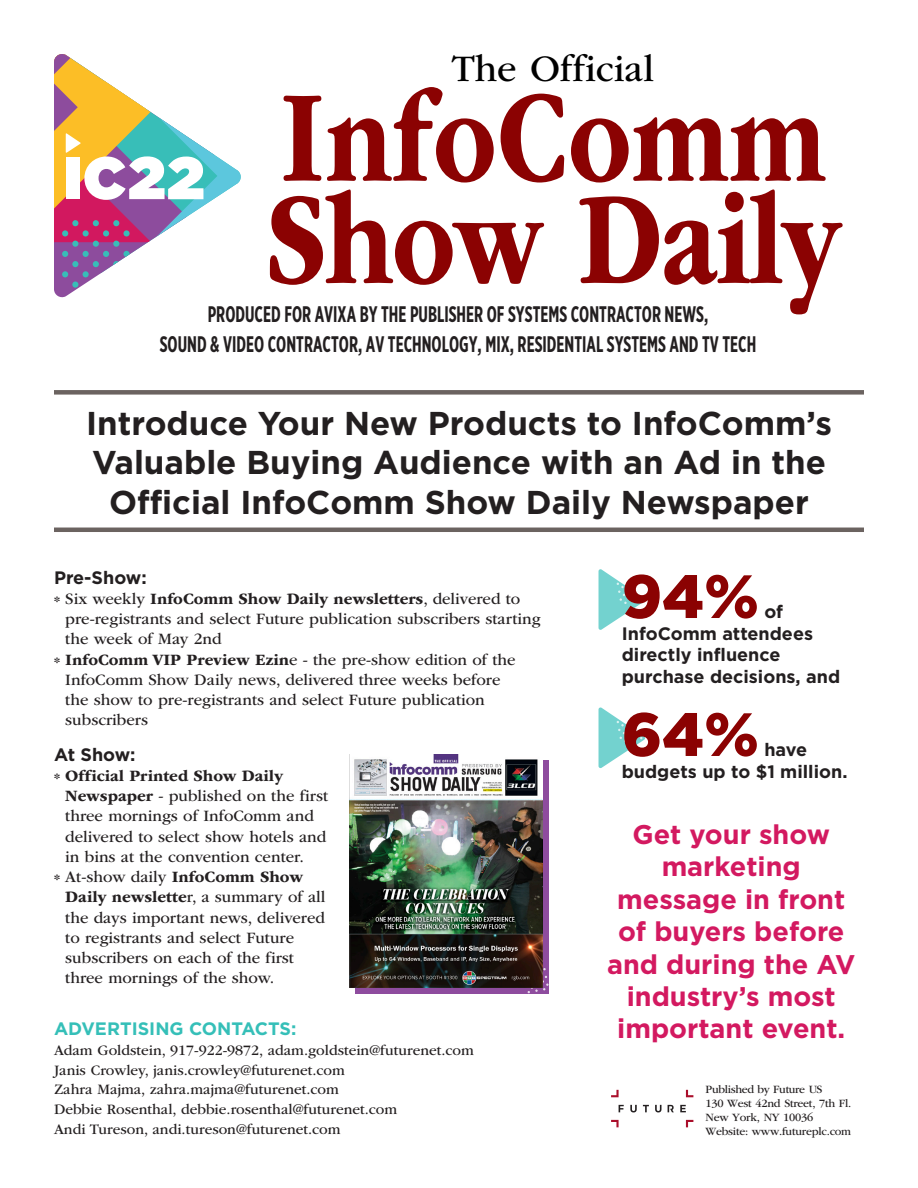
<style>
.page{position:relative;width:918px;height:1188px;background:#fff}
.page>*{position:absolute;margin:0;border:0;box-sizing:border-box;transform-origin:0 0}
.t1{font:700 136.35px "ITC Garamond Std";letter-spacing:-.01em;color:#8b0202;scale:.79 1}
.t2{font:900 60.9px "Gotham";color:#8b0202}
.t3{font:39px "ITC Garamond Std";color:#000}
.t4{font:700 33px/39.6px "Gotham";color:#231f20;text-align:center}
.t5{font:700 27px/32.4px "Gotham";color:#d31960;text-align:center}
.t6{font:700 22.5px/30px "Gotham X Narrow";color:#231f20;text-align:center;scale:.78 1}
.t7{font:700 18px/21.6px "Gotham";color:#231f20}
.t8{font:700 18px "Gotham";color:#35bfb8}
.t9{font:16.5px/20.2px "ITC Garamond Std";color:#231f20}
.t10{font:15px "ITC Garamond Std";color:#231f20}
.t11{font:11.7px/14.2px "ITC Garamond Std";letter-spacing:-.02em;color:#231f20}
.s1{font-weight:700}
</style>
<div class="page">
<svg style="left:54px;top:54px;width:187px;height:234px"></svg>
<div style="left:54px;top:390px;width:810px;height:5px;background:#6b6360"></div>
<hr style="left:54px;top:528px;width:810px;height:4px;background:#6b6360">
<svg style="left:599px;top:569px;width:46px;height:61px"></svg>
<svg style="left:599px;top:707px;width:46px;height:61px"></svg>
<div style="left:355px;top:760px;width:194px;height:233px;background:#8e4c9e"></div>
<svg style="left:527px;top:968px;width:22px;height:25px"></svg>
<img style="left:350px;top:754px;width:193px;height:233px">
<svg style="left:611px;top:1090px;width:8px;height:7px"></svg>
<svg style="left:611px;top:1120px;width:8px;height:7px"></svg>
<svg style="left:686px;top:1120px;width:7px;height:7px"></svg>
<svg style="left:686px;top:1090px;width:7px;height:7px"></svg>
<svg style="left:619px;top:1105px;width:5px;height:7px"></svg>
<svg style="left:630px;top:1105px;width:7px;height:7px"></svg>
<svg style="left:643px;top:1105px;width:6px;height:7px"></svg>
<svg style="left:680px;top:1105px;width:6px;height:7px"></svg>
<svg style="left:668px;top:1105px;width:6px;height:7px"></svg>
<svg style="left:655px;top:1105px;width:7px;height:7px"></svg>
<p class="t3" style="left:452px;top:48px;width:204px">The Official</p>
<p class="t1" style="left:280px;top:61px;width:693px">InfoComm</p>
<p class="t1" style="left:265px;top:163px;width:730px">Show Daily</p>
<p class="t6" style="left:160px;top:299px;width:766px">PRODUCED FOR AVIXA BY THE PUBLISHER OF SYSTEMS CONTRACTOR NEWS,<br>SOUND &amp; VIDEO CONTRACTOR, AV TECHNOLOGY, MIX, RESIDENTIAL SYSTEMS AND TV TECH</p>
<p class="t4" style="left:86px;top:403px;width:747px">Introduce Your New Products to InfoComm’s<br>Valuable Buying Audience with an Ad in the<br>Official InfoComm Show Daily Newspaper</p>
<p class="t7" style="left:54px;top:566px;width:94px">Pre-Show:</p>
<p class="t9" style="left:65px;top:589px;width:477px;text-indent:-11px">* Six weekly <span class="s1">InfoComm Show Daily newsletters</span>, delivered to pre-registrants and select Future publication subscribers starting the week of May 2nd</p>
<p class="t9" style="left:65px;top:649px;width:452px;text-indent:-11px">* <span class="s1">InfoComm VIP Preview Ezin</span>e - the pre-show edition of the InfoComm Show Daily news, delivered three weeks before the show to pre-registrants and select Future publication subscribers</p>
<p class="t7" style="left:54px;top:743px;width:83px">At Show:</p>
<p class="t9" style="left:65px;top:766px;width:264px;text-indent:-11px">* <span class="s1">Official Printed Show Daily<br>Newspaper</span> - published on the first three mornings of InfoComm and delivered to select show hotels and in bins at the convention center.</p>
<p class="t9" style="left:65px;top:867px;width:262px;text-indent:-11px">* At-show daily <span class="s1">InfoComm Show<br>Daily newslette</span>r, a summary of all the days important news, delivered to registrants and select Future subscribers on each of the first three mornings of the show.</p>
<p class="t8" style="left:54px;top:1017px;width:244px">ADVERTISING CONTACTS:</p>
<p class="t10" style="left:54px;top:1042px;width:421px">Adam Goldstein, 917-922-9872, adam.goldstein@futurenet.com</p>
<p class="t10" style="left:54px;top:1062px;width:292px">Janis Crowley, janis.crowley@futurenet.com</p>
<p class="t10" style="left:54px;top:1081px;width:286px">Zahra Majma, zahra.majma@futurenet.com</p>
<p class="t10" style="left:54px;top:1101px;width:345px">Debbie Rosenthal, debbie.rosenthal@futurenet.com</p>
<p class="t10" style="left:54px;top:1121px;width:288px">Andi Tureson, andi.tureson@futurenet.com</p>
<p class="t2" style="left:622px;top:554px;width:139px">94%</p>
<p class="t7" style="left:622px;top:601px;width:220px;text-indent:143px">of<br>InfoComm attendees directly influence purchase decisions, and</p>
<p class="t2" style="left:622px;top:692px;width:139px">64%</p>
<p class="t7" style="left:622px;top:739px;width:227px;text-indent:143px">have budgets up to $1 million.</p>
<p class="t5" style="left:607px;top:818px;width:250px">Get your show marketing message in front of buyers before and during the AV industry’s most important event.</p>
<p class="t11" style="left:706px;top:1082px;width:118px">Published by Future US</p>
<p class="t11" style="left:706px;top:1096px;width:147px">130 West 42nd Street, 7th Fl.<br>New York, NY 10036</p>
<p class="t11" style="left:706px;top:1125px;width:147px">Website: www.futureplc.com</p>
</div>
